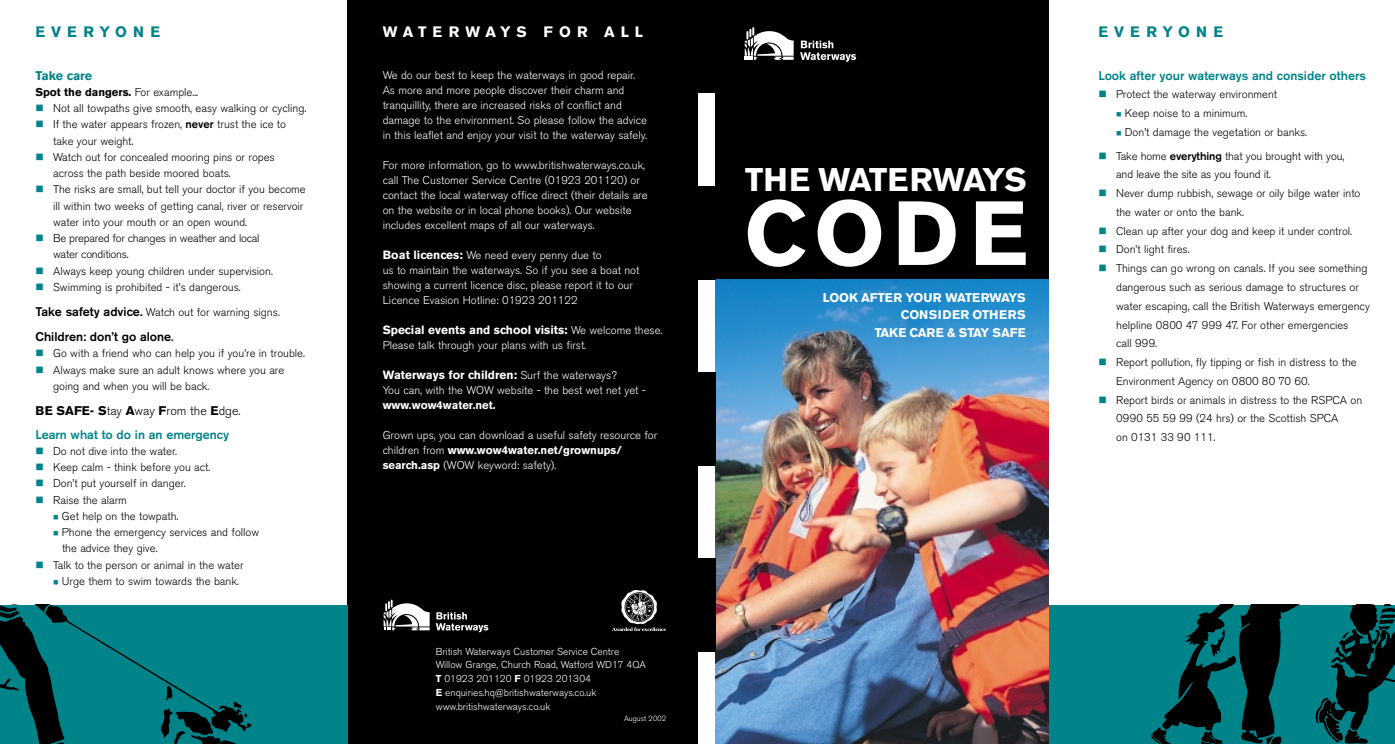
<style>
.page{position:relative;width:1395px;height:744px;background:#fff}
.page>*{position:absolute;margin:0;border:0;box-sizing:border-box;transform-origin:0 0}
.t1{font:700 90px "Akzidenz Grotesk BE";color:#fff}
.t2{font:700 32.5px "Akzidenz Grotesk BE";letter-spacing:-.01em;color:#fff}
.t3{font:700 15px "Akzidenz Grotesk BE";letter-spacing:.4em;color:#008389}
.t4{font:700 15px "Akzidenz Grotesk BE";letter-spacing:.4em;color:#fff}
.t5{font:500 12.5px/23.8px "Akzidenz Grotesk BE";color:#008389}
.t6{font:700 12.5px/17.5px "Akzidenz Grotesk BE";color:#fff;text-align:right}
.t7{font:500 12.5px "Akzidenz Grotesk BE";color:#000}
.t8{font:700 12.5px "Akzidenz Grotesk BE";color:#008389}
.t9{font:700 11.88px "Akzidenz Grotesk BE";color:#fff}
.t10{font:300 11.25px/18.8px "Akzidenz Grotesk BE";color:#000}
.t11{font:300 11.25px/15px "Akzidenz Grotesk BE";color:#fff}
.t12{font:700 11.25px "Akzidenz Grotesk BE";color:#fff}
.t13{font:300 10px/13.8px "Akzidenz Grotesk BE";color:#fff}
.t14{font:300 7.5px "Akzidenz Grotesk BE";color:#fff}
.s1{font-weight:700}
.s2{font-weight:500}
.s3{font-weight:500;font-size:12.5px}
.s4{font-size:11.25px}
.s5{font-weight:700;color:#000}
.s6{font-weight:300;color:#000}
.s7{font-weight:700;font-size:11.88px}
.s8{font-weight:300;font-size:11.25px}
</style>
<div class="page">
<div style="left:347px;top:0;width:351px;height:744px;background:#000"></div>
<div style="left:716px;top:0;width:333px;height:279px;background:#000"></div>
<svg style="left:745px;top:27px;width:49px;height:33px"></svg>
<svg style="left:800px;top:41px;width:56px;height:21px"></svg>
<svg style="left:384px;top:599px;width:46px;height:31px"></svg>
<svg style="left:436px;top:612px;width:52px;height:20px"></svg>
<img style="left:716px;top:279px;width:333px;height:465px">
<div style="left:698px;top:0;width:18px;height:93px;background:#000"></div>
<div style="left:698px;top:186px;width:18px;height:93px;background:#000"></div>
<div style="left:698px;top:372px;width:18px;height:93px;background:#000"></div>
<div style="left:698px;top:558px;width:18px;height:93px;background:#000"></div>
<div style="left:1049px;top:605px;width:346px;height:139px;background:#008389"></div>
<img style="left:1151px;top:605px;width:244px;height:139px">
<div style="left:0;top:605px;width:347px;height:139px;background:#008389"></div>
<img style="left:0;top:605px;width:252px;height:139px">
<img style="left:612px;top:590px;width:54px;height:40px">
<h3 class="t3" style="left:35px;top:27px;width:126px">EVERYONE</h3>
<p class="t8" style="left:35px;top:71px;width:58px">Take care</p>
<p class="t10" style="left:53px;top:85px;width:255px;line-height:16.2px;text-indent:-18px"><span class="s1">Spot the dangers.</span> For example...<br>Not all towpaths give smooth, easy walking or cycling.<br>If the water appears frozen, <span class="s2">never</span> trust the ice to take your weight.<br>Watch out for concealed mooring pins or ropes across the path beside moored boats.<br>The risks are small, but tell your doctor if you become ill within two weeks of getting canal, river or reservoir water into your mouth or an open wound.<br>Be prepared for changes in weather and local<br>water conditions.<br>Always keep young children under supervision.<br>Swimming is prohibited - it’s dangerous.</p>
<p class="t10" style="left:35px;top:304px;width:246px"><span class="s3">Take safety advice.</span> Watch out for warning signs.</p>
<p class="t7" style="left:35px;top:332px;width:140px">Children: don’t go alone<span class="s4">.</span></p>
<p class="t10" style="left:53px;top:346px;width:253px;line-height:16.2px">Go with a friend who can help you if you’re in trouble.<br>Always make sure an adult knows where you are going and when you will be back.</p>
<p class="t5" style="left:35px;top:399px;width:207px"><span class="s5">BE SAFE- S</span><span class="s6">tay</span> <span class="s5">A</span><span class="s6">way</span> <span class="s5">F</span><span class="s6">rom the</span> <span class="s5">E</span><span class="s6">dge.<br></span>Learn what to do in an emergency</p>
<p class="t10" style="left:53px;top:443px;width:125px">Do not dive into the water.</p>
<p class="t10" style="left:53px;top:459px;width:159px">Keep calm - think before you act.</p>
<p class="t10" style="left:53px;top:475px;width:134px">Don’t put yourself in danger.</p>
<p class="t10" style="left:53px;top:491px;width:75px">Raise the alarm</p>
<p class="t10" style="left:62px;top:508px;width:118px">Get help on the towpath.</p>
<p class="t10" style="left:62px;top:524px;width:199px">Phone the emergency services and follow</p>
<p class="t10" style="left:62px;top:540px;width:97px">the advice they give.</p>
<p class="t10" style="left:53px;top:556px;width:192px">Talk to the person or animal in the water</p>
<p class="t10" style="left:62px;top:573px;width:178px">Urge them to swim towards the bank.</p>
<h3 class="t4" style="left:383px;top:27px;width:262px">WATERWAYS FOR ALL</h3>
<p class="t11" style="left:383px;top:69px;width:266px">We do our best to keep the waterways in good repair.<br>As more and more people discover their charm and tranquillity, there are increased risks of conflict and damage to the environment. So please follow the advice in this leaflet and enjoy your visit to the waterway safely.</p>
<p class="t11" style="left:383px;top:159px;width:267px">For more information, go to www.britishwaterways.co.uk, call The Customer Service Centre (01923 201120) or contact the local waterway office direct (their details are on the website or in local phone books). Our website includes excellent maps of all our waterways.</p>
<p class="t11" style="left:383px;top:249px;width:258px"><span class="s7">Boat licences:</span> We need every penny due to<br>us to maintain the waterways. So if you see a boat not showing a current licence disc, please report it to our Licence Evasion Hotline: 01923 201122</p>
<p class="t9" style="left:383px;top:325px;width:281px">Special events and school visits: <span class="s8">We welcome these.</span></p>
<p class="t11" style="left:383px;top:339px;width:205px">Please talk through your plans with us first.</p>
<p class="t9" style="left:383px;top:370px;width:236px">Waterways for children: <span class="s8">Surf the waterways?</span></p>
<p class="t11" style="left:383px;top:384px;width:265px">You can, with the WOW website - the best wet net yet -</p>
<p class="t12" style="left:383px;top:401px;width:114px">www.wow4water.net.</p>
<p class="t11" style="left:383px;top:429px;width:276px">Grown ups, you can download a useful safety resource for children from <span class="s1">www.wow4water.net/grownups/ search.asp</span> (WOW keyword: safety).</p>
<p class="t13" style="left:436px;top:645px;width:212px">British Waterways Customer Service Centre Willow Grange, Church Road, Watford WD17 4QA <span class="s1">T</span> 01923 201120 <span class="s1">F</span> 01923 201304<br><span class="s1">E</span> enquiries.hq@britishwaterways.co.uk www.britishwaterways.co.uk</p>
<p class="t14" style="left:624px;top:715px;width:44px">August 2002</p>
<h2 class="t2" style="left:745px;top:168px;width:283px">THE WATERWAYS</h2>
<h1 class="t1" style="left:744px;top:201px;width:285px">CODE</h1>
<p class="t6" style="left:823px;top:290px;width:204px">LOOK AFTER YOUR WATERWAYS<br>CONSIDER OTHERS<br>TAKE CARE &amp; STAY SAFE</p>
<h3 class="t3" style="left:1098px;top:27px;width:126px">EVERYONE</h3>
<p class="t5" style="left:1098px;top:64px;width:269px">Look after your waterways and consider others</p>
<p class="t10" style="left:1125px;top:86px;width:184px;text-indent:-9px">Protect the waterway environment<br>Keep noise to a minimum.<br>Don’t damage the vegetation or banks.</p>
<p class="t10" style="left:1116px;top:148px;width:255px">Take home <span class="s2">everything</span> that you brought with you,<br>and leave the site as you found it.<br>Never dump rubbish, sewage or oily bilge water into the water or onto the bank.<br>Clean up after your dog and keep it under control.<br>Don’t light fires.<br>Things can go wrong on canals. If you see something dangerous such as serious damage to structures or water escaping, call the British Waterways emergency helpline 0800 47 999 47. For other emergencies<br>call 999.<br>Report pollution, fly tipping or fish in distress to the Environment Agency on 0800 80 70 60.<br>Report birds or animals in distress to the RSPCA on 0990 55 59 99 (24 hrs) or the Scottish SPCA<br>on 0131 33 90 111.</p>
</div>
